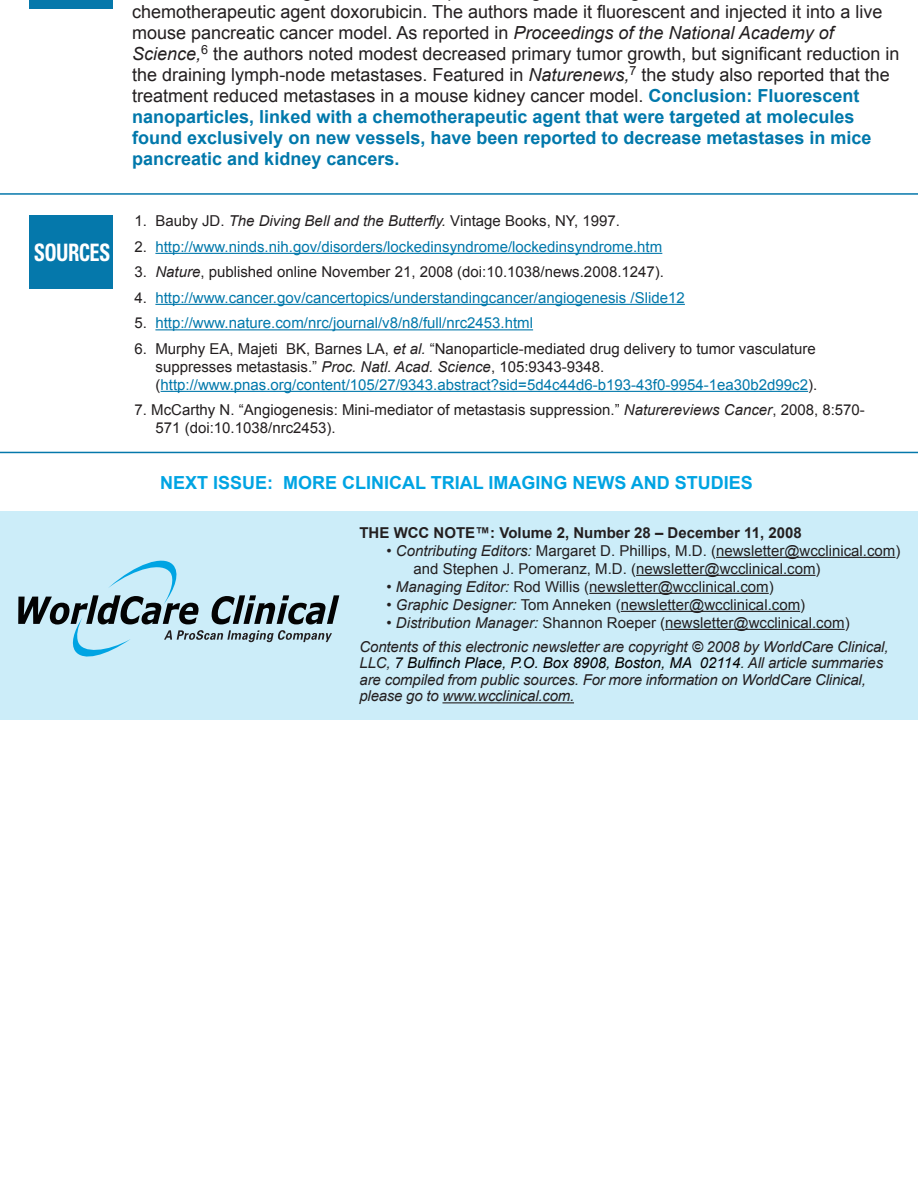
<style>
.page{position:relative;width:918px;height:1188px;background:#fff}
.page>*{position:absolute;margin:0;border:0;box-sizing:border-box;transform-origin:0 0}
.t1{font:700 condensed 24px "Univers";letter-spacing:-.03em;color:#fff;scale:.85 1}
.t2{font:18px/21px "Arial";color:#231f20}
.t3{font:700 18px "Arial";color:#00a4e3}
.t4{font:15px/18px "Arial";color:#231f20}
.t5{font:italic 15px/16.5px "Arial";letter-spacing:-.01em;color:#231f20}
.t6{font:15px "Arial";color:#0078ab}
.t7{font:700 15px "Arial";color:#231f20}
.s1{font-style:italic}
.s2{font-weight:700;color:#0078ab}
.s3{color:#231f20}
.s4{color:#0078ab}
.s5{font-style:normal}
.s6{color:#010101}
</style>
<div class="page">
<hr style="left:0;top:452px;width:918px;height:1px;background:#0578ab">
<div style="left:0;top:511px;width:918px;height:208px;background:#ccedf9"></div>
<hr style="left:716px;top:557px;width:179px;height:1px;background:#231f20">
<hr style="left:636px;top:575px;width:180px;height:1px;background:#231f20">
<hr style="left:589px;top:593px;width:180px;height:1px;background:#231f20">
<hr style="left:621px;top:611px;width:179px;height:1px;background:#231f20">
<hr style="left:665px;top:629px;width:180px;height:1px;background:#231f20">
<hr style="left:442px;top:702px;width:132px;height:1px;background:#231f20">
<svg style="left:18px;top:560px;width:321px;height:97px"></svg>
<hr style="left:0;top:193px;width:918px;height:2px;background:#0578ab">
<hr style="left:155px;top:253px;width:507px;height:1px;background:#0078ab">
<hr style="left:155px;top:304px;width:530px;height:1px;background:#0078ab">
<hr style="left:155px;top:329px;width:378px;height:1px;background:#0078ab">
<hr style="left:161px;top:391px;width:647px;height:1px;background:#0078ab">
<div style="left:29px;top:0;width:84px;height:9px;background:#0578ab"></div>
<div style="left:29px;top:215px;width:84px;height:74px;background:#0578ab"></div>
<h1 class="t1" style="left:34px;top:238px;width:92px">SOURCES</h1>
<p class="t2" style="left:132px;top:1px;width:769px">chemotherapeutic agent doxorubicin. The authors made it fluorescent and injected it into a live mouse pancreatic cancer model. As reported in <span class="s1">Proceedings of the National Academy of Science,</span><sup>6</sup> the authors noted modest decreased primary tumor growth, but significant reduction in the draining lymph-node metastases. Featured in <span class="s1">Naturenews,</span><sup>7</sup> the study also reported that the treatment reduced metastases in a mouse kidney cancer model. <span class="s2">Conclusion: Fluorescent nanoparticles, linked with a chemotherapeutic agent that were targeted at molecules found exclusively on new vessels, have been reported to decrease metastases in mice pancreatic and kidney cancers.</span></p>
<p class="t4" style="left:135px;top:212px;width:487px">1. Bauby JD. <span class="s1">The Diving Bell and the Butterfly.</span> Vintage Books, NY, 1997.</p>
<p class="t6" style="left:135px;top:238px;width:529px"><span class="s3">2.</span> http://www.ninds.nih.gov/disorders/lockedinsyndrome/lockedinsyndrome.htm</p>
<p class="t4" style="left:135px;top:263px;width:531px">3. <span class="s1">Nature</span>, published online November 21, 2008 (doi:10.1038/news.2008.1247).</p>
<p class="t6" style="left:135px;top:289px;width:552px"><span class="s3">4.</span> http://www.cancer.gov/cancertopics/understandingcancer/angiogenesis /Slide12</p>
<p class="t6" style="left:135px;top:315px;width:400px"><span class="s3">5.</span> http://www.nature.com/nrc/journal/v8/n8/full/nrc2453.html</p>
<p class="t4" style="left:156px;top:340px;width:663px;text-indent:-21px">6. Murphy EA, Majeti BK, Barnes LA, <span class="s1">et al.</span> “Nanoparticle-mediated drug delivery to tumor vasculature suppresses metastasis.” <span class="s1">Proc. Natl. Acad. Science</span>, 105:9343-9348. (<span class="s4">http://www.pnas.org/content/105/27/9343.abstract?sid=5d4c44d6-b193-43f0-9954-1ea30b2d99c2</span>).</p>
<p class="t4" style="left:156px;top:401px;width:711px;text-indent:-21px">7. McCarthy N. “Angiogenesis: Mini-mediator of metastasis suppression.” <span class="s1">Naturereviews Cancer</span>, 2008, 8:570-<br>571 (doi:10.1038/nrc2453).</p>
<p class="t3" style="left:160px;top:473px;width:594px">NEXT ISSUE: MORE CLINICAL TRIAL IMAGING NEWS AND STUDIES</p>
<p class="t7" style="left:359px;top:524px;width:444px">THE WCC NOTE™: Volume 2, Number 28 – December 11, 2008</p>
<p class="t4" style="left:413px;top:542px;width:488px;text-indent:-27px"><span class="s1">• Contributing Editors:</span> Margaret D. Phillips, M.D. (newsletter@wcclinical.com) and Stephen J. Pomeranz, M.D. (newsletter@wcclinical.com)</p>
<p class="t4" style="left:386px;top:578px;width:389px"><span class="s1">• Managing Editor:</span> Rod Willis (newsletter@wcclinical.com)</p>
<p class="t4" style="left:386px;top:596px;width:420px"><span class="s1">• Graphic Designer:</span> Tom Anneken (newsletter@wcclinical.com)</p>
<p class="t5" style="left:359px;top:611px;width:531px;line-height:24px;text-indent:27px">• Distribution Manager: <span class="s5">Shannon Roeper (newsletter@wcclinical.com)<br></span>Contents of this electronic newsletter are copyright © 2008 by WorldCare Clinical,</p>
<p class="t5" style="left:359px;top:655px;width:525px">LLC, <span class="s6">7 Bulfinch Place, P.O. Box 8908, Boston, MA 02114</span>. All article summaries are compiled from public sources. For more information on WorldCare Clinical, please go to www.wcclinical.com.</p>
</div>
